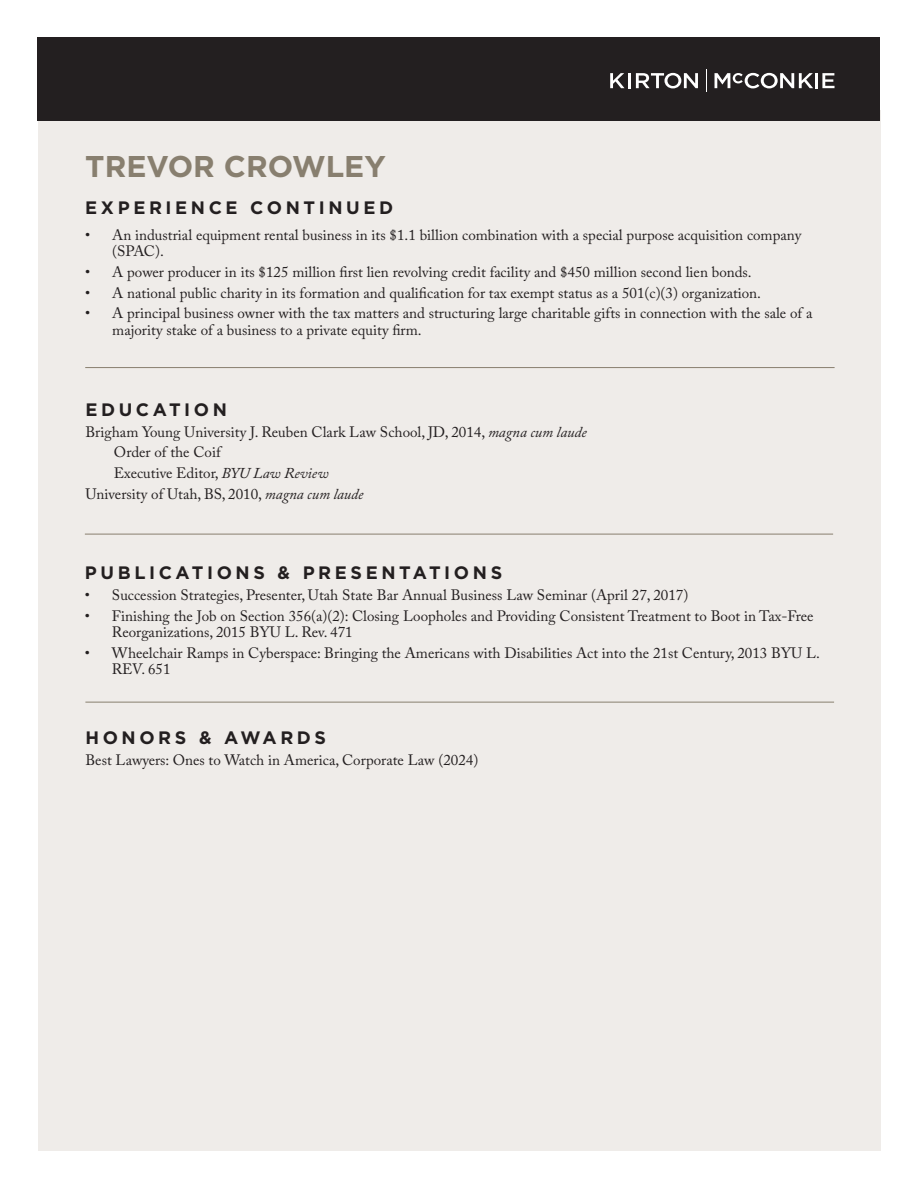
<style>
.page{position:relative;width:918px;height:1188px;background:#fff}
.page>*{position:absolute;margin:0;border:0;box-sizing:border-box;transform-origin:0 0}
.Name_Header{font:700 30px "Gotham";color:#887f6f}
.Section_Header{font:700 18px "Gotham";letter-spacing:.2em;color:#231f20}
.Body_Paragraphs{font:15px/16.5px "Adobe Caslon Pro";color:#231f20}
.s1{font-style:italic}
</style>
<div class="page">
<div style="left:38px;top:110px;width:842px;height:1040px;background:#efece9"></div>
<div style="left:38px;top:38px;width:842px;height:83px;background:#231f20"></div>
<svg style="left:610px;top:73px;width:15px;height:15px"></svg>
<svg style="left:636px;top:73px;width:62px;height:15px"></svg>
<hr style="left:815px;top:73px;width:3px;height:15px;background:#fff">
<svg style="left:822px;top:73px;width:13px;height:15px"></svg>
<hr style="left:628px;top:73px;width:3px;height:15px;background:#fff">
<svg style="left:715px;top:73px;width:98px;height:15px"></svg>
<svg style="left:706px;top:69px;width:1px;height:23px"></svg>
<hr style="left:85px;top:534px;width:748px;height:1px;background:#887f6f">
<hr style="left:85px;top:702px;width:749px;height:1px;background:#887f6f">
<hr style="left:85px;top:367px;width:750px;height:1px;background:#887f6f">
<p class="Name_Header" style="left:85px;top:147px;width:302px">TREVOR CROWLEY</p>
<p class="Section_Header" style="left:85px;top:196px;width:309px">EXPERIENCE CONTINUED</p>
<p class="Body_Paragraphs" style="left:112px;top:226px;width:690px;text-indent:-27px">• An industrial equipment rental business in its $1.1 billion combination with a special purpose acquisition company (SPAC).</p>
<p class="Body_Paragraphs" style="left:85px;top:263px;width:668px">• A power producer in its $125 million first lien revolving credit facility and $450 million second lien bonds.</p>
<p class="Body_Paragraphs" style="left:85px;top:284px;width:677px">• A national public charity in its formation and qualification for tax exempt status as a 501(c)(3) organization.</p>
<p class="Body_Paragraphs" style="left:112px;top:305px;width:702px;text-indent:-27px">• A principal business owner with the tax matters and structuring large charitable gifts in connection with the sale of a majority stake of a business to a private equity firm.</p>
<p class="Section_Header" style="left:85px;top:397px;width:143px">EDUCATION</p>
<p class="Body_Paragraphs" style="left:85px;top:423px;width:503px">Brigham Young University J. Reuben Clark Law School, JD, 2014, <span class="s1">magna cum laude</span></p>
<p class="Body_Paragraphs" style="left:114px;top:444px;width:108px">Order of the Coif</p>
<p class="Body_Paragraphs" style="left:114px;top:465px;width:216px">Executive Editor, <span class="s1">BYU Law Review</span></p>
<p class="Body_Paragraphs" style="left:85px;top:486px;width:280px">University of Utah, BS, 2010, <span class="s1">magna cum laude</span></p>
<p class="Section_Header" style="left:85px;top:561px;width:419px">PUBLICATIONS &amp; PRESENTATIONS</p>
<p class="Body_Paragraphs" style="left:85px;top:586px;width:605px">• Succession Strategies, Presenter, Utah State Bar Annual Business Law Seminar (April 27, 2017)</p>
<p class="Body_Paragraphs" style="left:112px;top:607px;width:703px;text-indent:-27px">• Finishing the Job on Section 356(a)(2): Closing Loopholes and Providing Consistent Treatment to Boot in Tax-Free<br>Reorganizations, 2015 BYU L. Rev. 471</p>
<p class="Body_Paragraphs" style="left:112px;top:645px;width:709px;text-indent:-27px">• Wheelchair Ramps in Cyberspace: Bringing the Americans with Disabilities Act into the 21st Century, 2013 BYU L.<br>REV. 651</p>
<p class="Section_Header" style="left:85px;top:726px;width:242px">HONORS &amp; AWARDS</p>
<p class="Body_Paragraphs" style="left:85px;top:752px;width:394px">Best Lawyers: Ones to Watch in America, Corporate Law (2024)</p>
</div>
